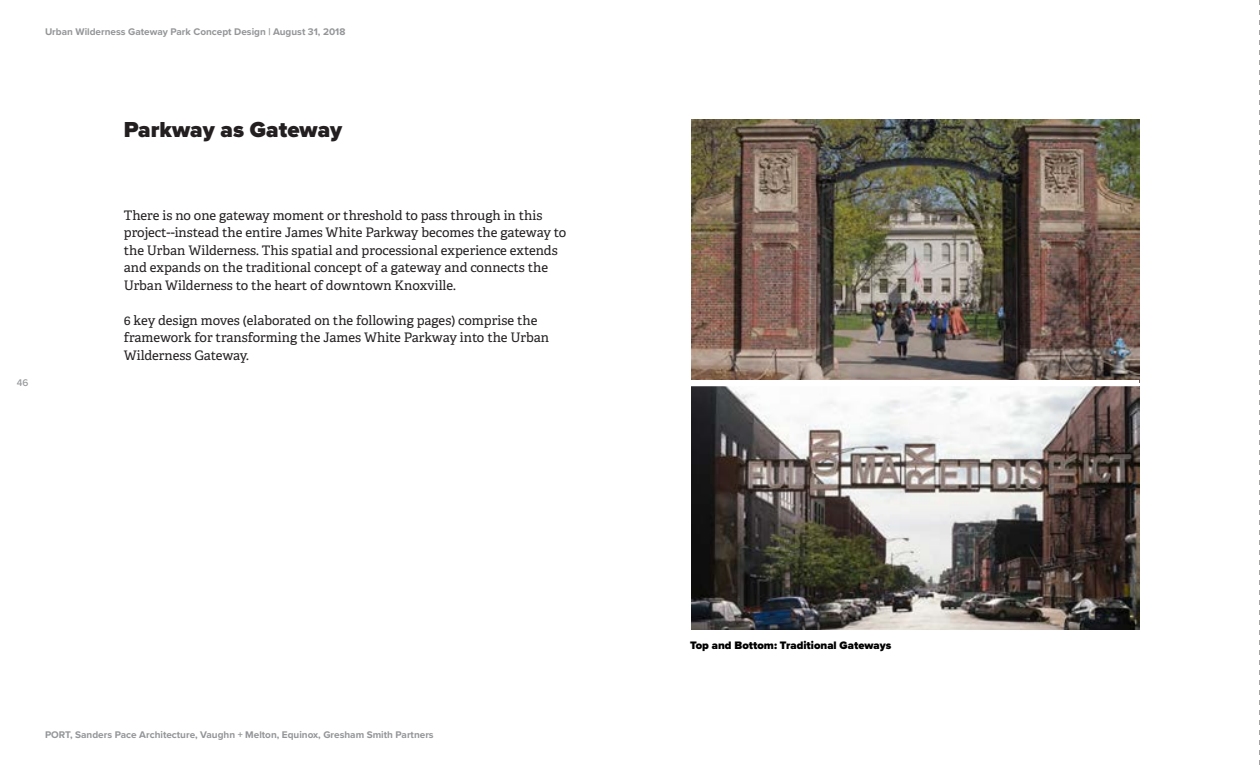
<style>
.page{position:relative;width:1260px;height:765px;background:#fff}
.page>*{position:absolute;margin:0;border:0;box-sizing:border-box;transform-origin:0 0}
.Title-SubPage{font:900 22.5px "Proxima Nova";color:#231f20}
.Body{font:13.12px/17.5px "Adelle PE";color:#231f20}
.Body-2{font:900 11.25px "Proxima Nova";color:#000}
.t1{font:700 10px "Proxima Nova";color:#939598}
.t2{font:500 10px "Proxima Nova";color:#939598}
</style>
<div class="page">
<img style="left:692px;top:120px;width:447px;height:260px">
<img style="left:692px;top:386px;width:447px;height:244px">
<svg style="left:1259px;top:0;width:1px;height:765px"></svg>
<p class="t1" style="left:45px;top:24px;width:302px">Urban Wilderness Gateway Park Concept Design | August 31, 2018</p>
<p class="t2" style="left:17px;top:375px;width:13px">46</p>
<p class="Title-SubPage" style="left:124px;top:113px;width:220px">Parkway as Gateway</p>
<p class="Body" style="left:124px;top:206px;width:444px">There is no one gateway moment or threshold to pass through in this project--instead the entire James White Parkway becomes the gateway to the Urban Wilderness. This spatial and processional experience extends and expands on the traditional concept of a gateway and connects the Urban Wilderness to the heart of downtown Knoxville.</p>
<p class="Body" style="left:124px;top:311px;width:427px">6 key design moves (elaborated on the following pages) comprise the framework for transforming the James White Parkway into the Urban<br>Wilderness Gateway.</p>
<p class="t1" style="left:45px;top:727px;width:390px">PORT, Sanders Pace Architecture, Vaughn + Melton, Equinox, Gresham Smith Partners</p>
<p class="Body-2" style="left:690px;top:636px;width:203px">Top and Bottom: Traditional Gateways</p>
</div>
